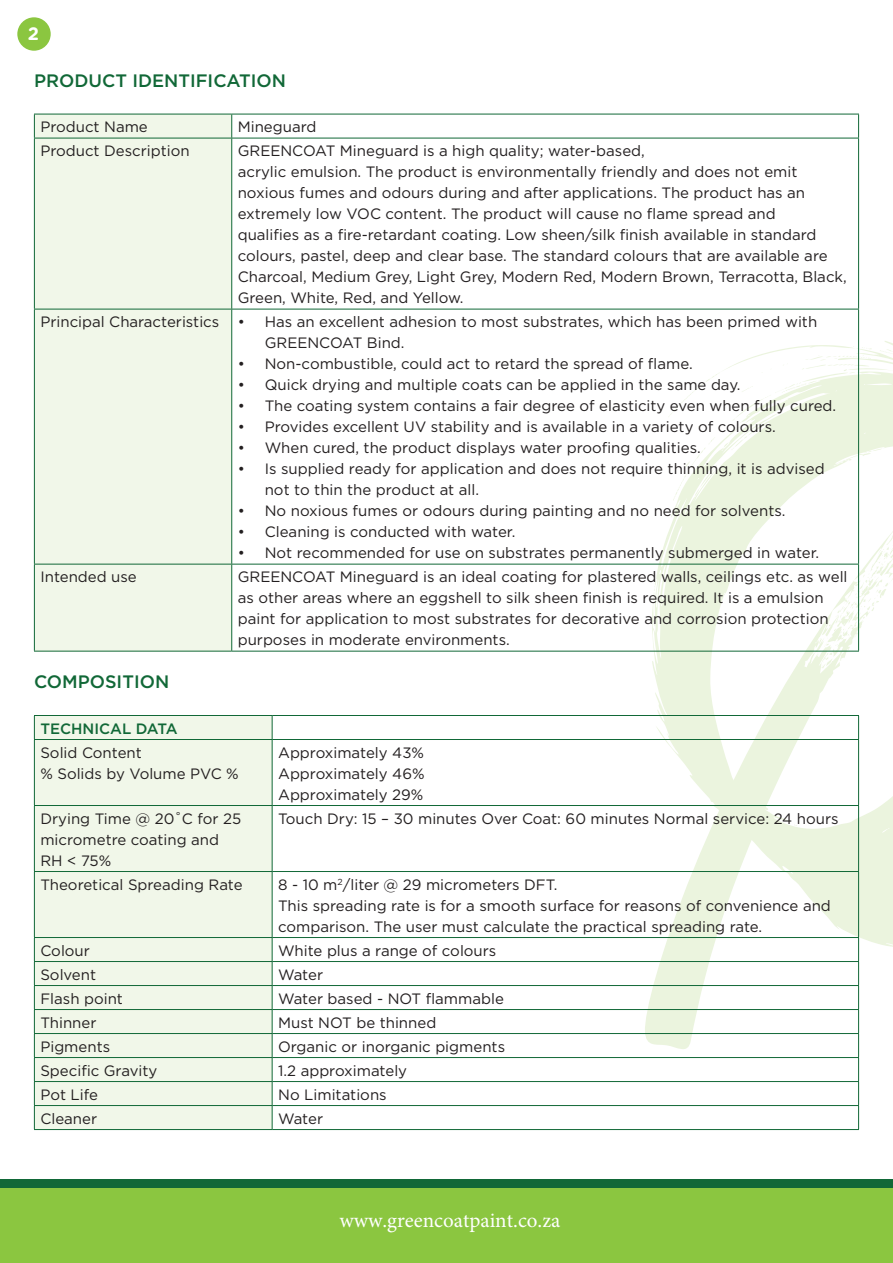
<style>
.page{position:relative;width:893px;height:1263px;background:#fff}
.page>*{position:absolute;margin:0;border:0;box-sizing:border-box;transform-origin:0 0}
.t1{font:21px "Minion Pro";color:#fff}
.t2{font:500 18px "Gotham";color:#116837}
.t3{font:700 18px "Gotham Rounded";color:#fff}
.t4{font:15px/21px "Gotham";color:#231f20}
.t5{font:500 15px "Gotham";color:#116837}
</style>
<div class="page">
<svg style="left:668px;top:339px;width:225px;height:147px"></svg>
<svg style="left:643px;top:486px;width:250px;height:569px"></svg>
<svg style="left:817px;top:532px;width:76px;height:136px"></svg>
<div style="left:17px;top:17px;width:34px;height:34px;background:#8bc640;border-radius:50%"></div>
<div style="left:0;top:1187px;width:893px;height:76px;background:#8bc640"></div>
<div style="left:0;top:1179px;width:893px;height:8px;background:#116837"></div>
<div style="left:35px;top:115px;width:196px;height:536px;background:#f1f7e9"></div>
<svg style="left:231px;top:115px;width:1px;height:23px"></svg>
<hr style="left:34px;top:138px;width:198px;height:1px;background:#116837">
<hr style="left:232px;top:138px;width:627px;height:1px;background:#116837">
<hr style="left:231px;top:138px;width:1px;height:171px;background:#116837">
<hr style="left:34px;top:309px;width:198px;height:1px;background:#116837">
<hr style="left:232px;top:309px;width:627px;height:1px;background:#116837">
<hr style="left:231px;top:309px;width:1px;height:255px;background:#116837">
<hr style="left:34px;top:564px;width:198px;height:1px;background:#116837">
<hr style="left:232px;top:564px;width:627px;height:1px;background:#116837">
<hr style="left:231px;top:564px;width:1px;height:87px;background:#116837">
<hr style="left:34px;top:114px;width:198px;height:1px;background:#116837">
<svg style="left:34px;top:114px;width:1px;height:24px"></svg>
<hr style="left:232px;top:114px;width:627px;height:1px;background:#116837">
<svg style="left:858px;top:114px;width:1px;height:24px"></svg>
<hr style="left:34px;top:138px;width:1px;height:171px;background:#116837">
<hr style="left:858px;top:138px;width:1px;height:171px;background:#116837">
<hr style="left:34px;top:309px;width:1px;height:255px;background:#116837">
<hr style="left:858px;top:309px;width:1px;height:255px;background:#116837">
<hr style="left:34px;top:564px;width:1px;height:87px;background:#116837">
<hr style="left:858px;top:564px;width:1px;height:87px;background:#116837">
<hr style="left:34px;top:651px;width:198px;height:1px;background:#116837">
<hr style="left:232px;top:651px;width:627px;height:1px;background:#116837">
<div style="left:35px;top:716px;width:237px;height:413px;background:#f1f7e9"></div>
<svg style="left:272px;top:716px;width:1px;height:23px"></svg>
<hr style="left:34px;top:739px;width:238px;height:1px;background:#116837">
<hr style="left:272px;top:739px;width:587px;height:1px;background:#116837">
<hr style="left:272px;top:740px;width:1px;height:65px;background:#116837">
<hr style="left:34px;top:805px;width:238px;height:1px;background:#116837">
<hr style="left:272px;top:805px;width:587px;height:1px;background:#116837">
<hr style="left:272px;top:806px;width:1px;height:65px;background:#116837">
<hr style="left:34px;top:871px;width:238px;height:1px;background:#116837">
<hr style="left:272px;top:871px;width:587px;height:1px;background:#116837">
<hr style="left:272px;top:872px;width:1px;height:65px;background:#116837">
<hr style="left:34px;top:937px;width:238px;height:1px;background:#116837">
<hr style="left:272px;top:937px;width:587px;height:1px;background:#116837">
<hr style="left:34px;top:961px;width:238px;height:1px;background:#116837">
<hr style="left:272px;top:961px;width:587px;height:1px;background:#116837">
<hr style="left:34px;top:985px;width:238px;height:1px;background:#116837">
<hr style="left:272px;top:985px;width:587px;height:1px;background:#116837">
<hr style="left:34px;top:1009px;width:238px;height:1px;background:#116837">
<hr style="left:272px;top:1009px;width:587px;height:1px;background:#116837">
<hr style="left:34px;top:1033px;width:238px;height:1px;background:#116837">
<hr style="left:272px;top:1033px;width:587px;height:1px;background:#116837">
<hr style="left:34px;top:1057px;width:238px;height:1px;background:#116837">
<hr style="left:272px;top:1057px;width:587px;height:1px;background:#116837">
<hr style="left:34px;top:1081px;width:238px;height:1px;background:#116837">
<hr style="left:272px;top:1081px;width:587px;height:1px;background:#116837">
<hr style="left:34px;top:1105px;width:238px;height:1px;background:#116837">
<hr style="left:272px;top:1105px;width:587px;height:1px;background:#116837">
<svg style="left:272px;top:938px;width:1px;height:191px"></svg>
<hr style="left:34px;top:1129px;width:238px;height:1px;background:#116837">
<hr style="left:272px;top:1129px;width:587px;height:1px;background:#116837">
<hr style="left:34px;top:715px;width:238px;height:1px;background:#116837">
<svg style="left:34px;top:716px;width:1px;height:23px"></svg>
<hr style="left:272px;top:715px;width:587px;height:1px;background:#116837">
<svg style="left:858px;top:716px;width:1px;height:23px"></svg>
<hr style="left:34px;top:740px;width:1px;height:65px;background:#116837">
<hr style="left:858px;top:740px;width:1px;height:65px;background:#116837">
<hr style="left:34px;top:806px;width:1px;height:65px;background:#116837">
<hr style="left:858px;top:806px;width:1px;height:65px;background:#116837">
<hr style="left:34px;top:872px;width:1px;height:65px;background:#116837">
<hr style="left:858px;top:872px;width:1px;height:65px;background:#116837">
<svg style="left:34px;top:938px;width:1px;height:191px"></svg>
<svg style="left:858px;top:938px;width:1px;height:191px"></svg>
<p class="t3" style="left:28px;top:21px;width:13px">2</p>
<p class="t2" style="left:34px;top:69px;width:254px">PRODUCT IDENTIFICATION</p>
<p class="t4" style="left:40px;top:116px;width:109px">Product Name</p>
<p class="t4" style="left:238px;top:116px;width:80px">Mineguard</p>
<p class="t4" style="left:40px;top:140px;width:151px">Product Description</p>
<p class="t4" style="left:238px;top:140px;width:610px">GREENCOAT Mineguard is a high quality; water-based,<br>acrylic emulsion. The product is environmentally friendly and does not emit noxious fumes and odours during and after applications. The product has an extremely low VOC content. The product will cause no flame spread and<br>qualifies as a fire-retardant coating. Low sheen/silk finish available in standard colours, pastel, deep and clear base. The standard colours that are available are Charcoal, Medium Grey, Light Grey, Modern Red, Modern Brown, Terracotta, Black, Green, White, Red, and Yellow.</p>
<p class="t4" style="left:40px;top:311px;width:206px">Principal Characteristics •</p>
<p class="t4" style="left:265px;top:311px;width:554px">Has an excellent adhesion to most substrates, which has been primed with<br>GREENCOAT Bind.</p>
<p class="t4" style="left:238px;top:353px;width:457px">• Non-combustible, could act to retard the spread of flame.</p>
<p class="t4" style="left:238px;top:374px;width:504px">• Quick drying and multiple coats can be applied in the same day.</p>
<p class="t4" style="left:238px;top:395px;width:600px">• The coating system contains a fair degree of elasticity even when fully cured.</p>
<p class="t4" style="left:238px;top:416px;width:540px">• Provides excellent UV stability and is available in a variety of colours.</p>
<p class="t4" style="left:238px;top:437px;width:465px">• When cured, the product displays water proofing qualities.</p>
<p class="t4" style="left:265px;top:458px;width:561px;text-indent:-27px">• Is supplied ready for application and does not require thinning, it is advised not to thin the product at all.</p>
<p class="t4" style="left:238px;top:500px;width:549px">• No noxious fumes or odours during painting and no need for solvents.</p>
<p class="t4" style="left:238px;top:521px;width:279px">• Cleaning is conducted with water.</p>
<p class="t4" style="left:238px;top:542px;width:583px">• Not recommended for use on substrates permanently submerged in water.</p>
<p class="t4" style="left:40px;top:566px;width:98px">Intended use</p>
<p class="t4" style="left:238px;top:566px;width:611px">GREENCOAT Mineguard is an ideal coating for plastered walls, ceilings etc. as well as other areas where an eggshell to silk sheen finish is required. It is a emulsion paint for application to most substrates for decorative and corrosion protection purposes in moderate environments.</p>
<p class="t2" style="left:34px;top:670px;width:137px">COMPOSITION</p>
<p class="t5" style="left:40px;top:718px;width:139px">TECHNICAL DATA</p>
<p class="t4" style="left:40px;top:741px;width:200px">Solid Content<br>% Solids by Volume PVC %</p>
<p class="t4" style="left:278px;top:741px;width:148px;text-align:justify">Approximately 43% Approximately 46% Approximately 29%</p>
<p class="t4" style="left:40px;top:807px;width:202px">Drying Time @ 20˚C for 25 micrometre coating and<br>RH &lt; 75%</p>
<p class="t4" style="left:278px;top:807px;width:562px">Touch Dry: 15 – 30 minutes Over Coat: 60 minutes Normal service: 24 hours</p>
<p class="t4" style="left:40px;top:873px;width:204px">Theoretical Spreading Rate</p>
<p class="t4" style="left:278px;top:873px;width:554px">8 - 10 m<sup>2</sup>/liter @ 29 micrometers DFT.<br>This spreading rate is for a smooth surface for reasons of convenience and comparison. The user must calculate the practical spreading rate.</p>
<p class="t4" style="left:40px;top:939px;width:51px">Colour</p>
<p class="t4" style="left:278px;top:939px;width:220px">White plus a range of colours</p>
<p class="t4" style="left:40px;top:963px;width:57px">Solvent</p>
<p class="t4" style="left:278px;top:963px;width:46px">Water</p>
<p class="t4" style="left:40px;top:987px;width:84px">Flash point</p>
<p class="t4" style="left:278px;top:987px;width:227px">Water based - NOT flammable</p>
<p class="t4" style="left:40px;top:1011px;width:58px">Thinner</p>
<p class="t4" style="left:278px;top:1011px;width:160px">Must NOT be thinned</p>
<p class="t4" style="left:40px;top:1035px;width:71px">Pigments</p>
<p class="t4" style="left:278px;top:1035px;width:228px">Organic or inorganic pigments</p>
<p class="t4" style="left:40px;top:1059px;width:119px">Specific Gravity</p>
<p class="t4" style="left:278px;top:1059px;width:130px">1.2 approximately</p>
<p class="t4" style="left:40px;top:1083px;width:59px">Pot Life</p>
<p class="t4" style="left:278px;top:1083px;width:110px">No Limitations</p>
<p class="t4" style="left:40px;top:1107px;width:58px">Cleaner</p>
<p class="t4" style="left:278px;top:1107px;width:46px">Water</p>
<h1 class="t1" style="left:339px;top:1206px;width:223px">www.greencoatpaint.co.za</h1>
</div>
